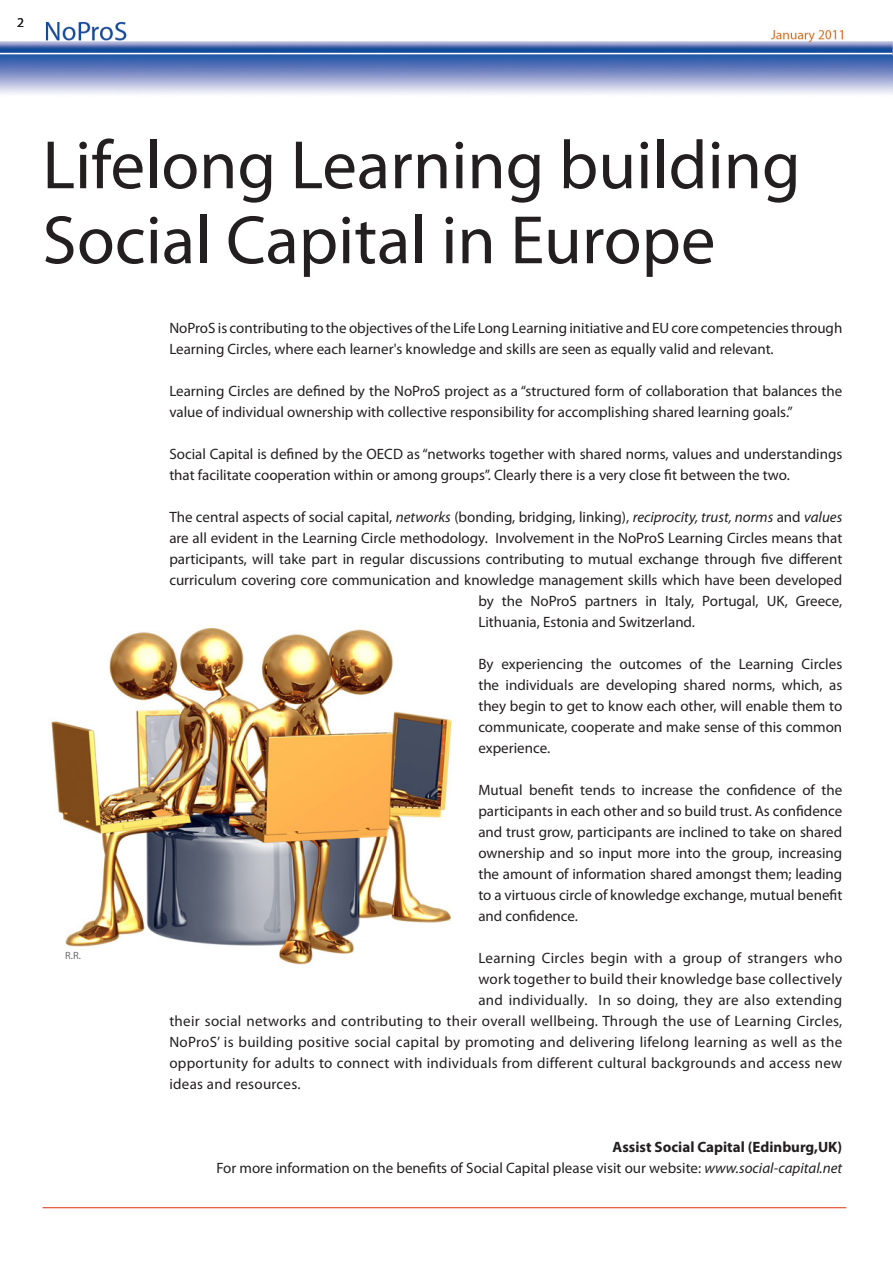
<style>
.page{position:relative;width:893px;height:1263px;background:#fff}
.page>*{position:absolute;margin:0;border:0;box-sizing:border-box;transform-origin:0 0}
.t1{font:69px/75px "Myriad Pro";color:#231f20}
.t2{font:15px/21px "Myriad Pro";color:#231f20}
.t3{font:15px "Myriad Pro";letter-spacing:.02em;color:#231f20}
.t4{font:700 15px "Myriad Pro";color:#231f20}
.t5{font:13.5px "Myriad Pro";color:#231f20}
.créditos{font:10.5px "Myriad Pro";color:#6c6d70}
.s1{font-style:italic}
</style>
<div class="page">
<img style="left:0;top:21px;width:892px;height:73px">
<hr style="left:43px;top:1207px;width:803px;height:1px;background:#e34624">
<img style="left:892px;top:41px;width:1px;height:53px">
<img style="left:51px;top:627px;width:401px;height:338px">
<p class="t5" style="left:17px;top:14px;width:8px">2</p>
<p class="t1" style="left:43px;top:126px;width:760px">Lifelong Learning building<br>Social Capital in Europe</p>
<p class="créditos" style="left:65px;top:949px;width:17px">R.R.</p>
<p class="t2" style="left:169px;top:317px;width:674px">NoProS is contributing to the objectives of the Life Long Learning initiative and EU core competencies through<br>Learning Circles, where each learner's knowledge and skills are seen as equally valid and relevant.</p>
<p class="t2" style="left:169px;top:380px;width:675px">Learning Circles are defined by the NoProS project as a “structured form of collaboration that balances the value of individual ownership with collective responsibility for accomplishing shared learning goals.”</p>
<p class="t2" style="left:169px;top:443px;width:675px">Social Capital is defined by the OECD as “networks together with shared norms, values and understandings that facilitate cooperation within or among groups”. Clearly there is a very close fit between the two.</p>
<p class="t2" style="left:169px;top:506px;width:674px">The central aspects of social capital, <span class="s1">networks</span> (bonding, bridging, linking), <span class="s1">reciprocity, trust, norms</span> and <span class="s1">values</span></p>
<p class="t2" style="left:169px;top:527px;width:675px">are all evident in the Learning Circle methodology. Involvement in the NoProS Learning Circles means that</p>
<p class="t2" style="left:169px;top:548px;width:674px">participants, will take part in regular discussions contributing to mutual exchange through five different</p>
<p class="t2" style="left:169px;top:569px;width:674px">curriculum covering core communication and knowledge management skills which have been developed</p>
<p class="t2" style="left:478px;top:590px;width:365px">by the NoProS partners in Italy, Portugal, UK, Greece,</p>
<p class="t2" style="left:478px;top:611px;width:218px">Lithuania, Estonia and Switzerland.</p>
<p class="t2" style="left:478px;top:653px;width:365px;text-align:justify">By experiencing the outcomes of the Learning Circles the individuals are developing shared norms, which, as they begin to get to know each other, will enable them to communicate, cooperate and make sense of this common experience.</p>
<p class="t2" style="left:478px;top:779px;width:365px;text-align:justify">Mutual benefit tends to increase the confidence of the participants in each other and so build trust. As confidence and trust grow, participants are inclined to take on shared ownership and so input more into the group, increasing the amount of information shared amongst them; leading to a virtuous circle of knowledge exchange, mutual benefit and confidence.</p>
<p class="t3" style="left:478px;top:949px;width:365px">Learning Circles begin with a group of strangers who</p>
<p class="t3" style="left:478px;top:970px;width:365px">work together to build their knowledge base collectively</p>
<p class="t3" style="left:478px;top:991px;width:365px">and individually. In so doing, they are also extending</p>
<p class="t3" style="left:169px;top:1012px;width:674px">their social networks and contributing to their overall wellbeing. Through the use of Learning Circles,</p>
<p class="t3" style="left:169px;top:1033px;width:674px">NoProS’ is building positive social capital by promoting and delivering lifelong learning as well as the</p>
<p class="t3" style="left:169px;top:1054px;width:674px">opportunity for adults to connect with individuals from different cultural backgrounds and access new</p>
<p class="t3" style="left:169px;top:1075px;width:133px">ideas and resources.</p>
<p class="t4" style="left:613px;top:1137px;width:231px">Assist Social Capital (Edinburg,UK)</p>
<p class="t2" style="left:216px;top:1157px;width:627px">For more information on the benefits of Social Capital please visit our website: <span class="s1">www.social-capital.net</span></p>
</div>
